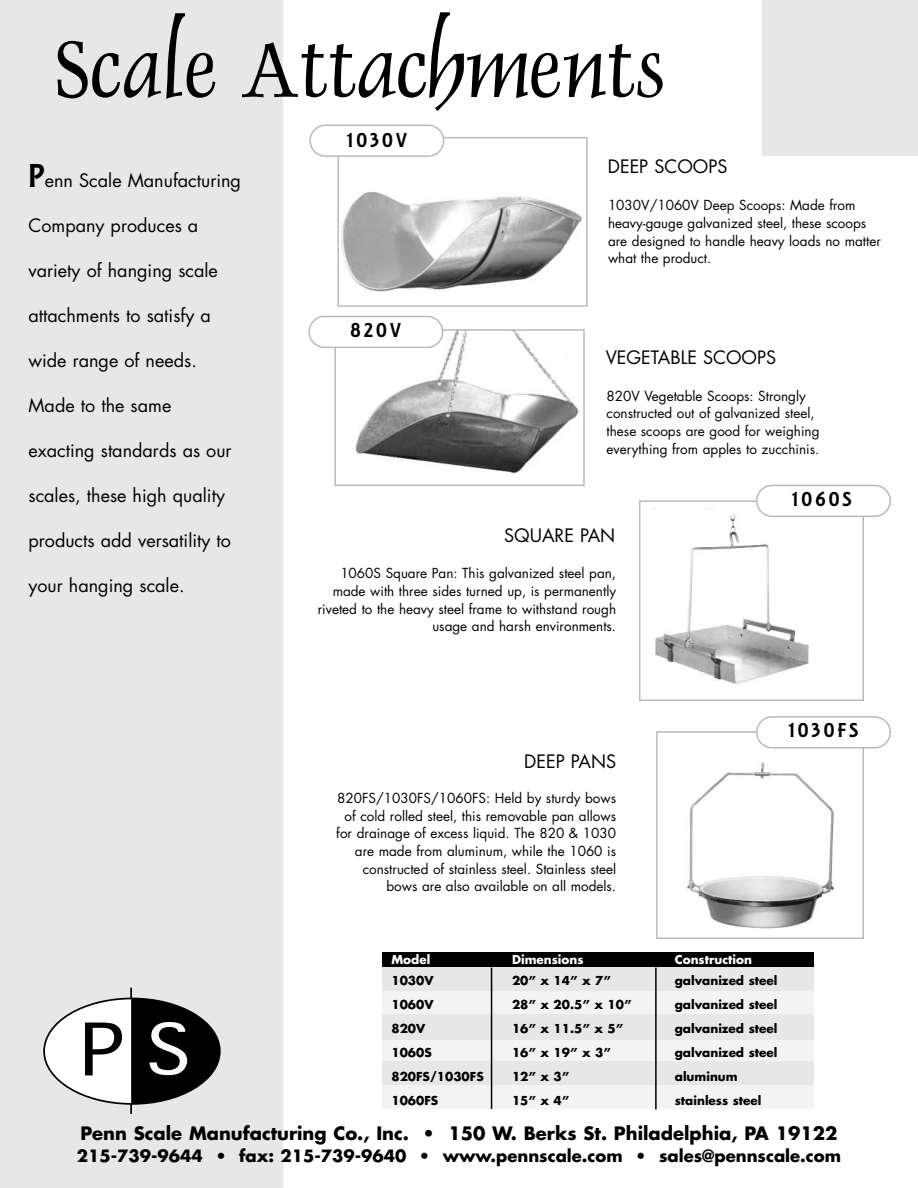
<style>
.page{position:relative;width:918px;height:1188px;background:#fff}
.page>*{position:absolute;margin:0;border:0;box-sizing:border-box;transform-origin:0 0}
.t1{font:90px "Delphin One";color:#000}
.t2{font:21px "Equinox Beta Plain";letter-spacing:.155em;color:#000}
.t3{font:18px "Futura";color:#000}
.t4{font:700 18px "Futura";color:#000}
.t5{font:700 16.5px "Futura";color:#000}
.t6{font:13.5px/17.7px "Futura";color:#000;text-align:right}
.t7{font:700 12px "Futura";color:#000}
.t8{font:700 12px "Futura";color:#fff}
.s1{font-family:"Equinox Beta Plain";font-size:34.5px}
</style>
<div class="page">
<img style="left:341px;top:140px;width:241px;height:152px">
<div style="left:337px;top:137px;width:251px;height:170px;border:2px solid #bababa"></div>
<svg style="left:309px;top:124px;width:135px;height:33px"></svg>
<img style="left:687px;top:763px;width:148px;height:166px">
<div style="left:656px;top:731px;width:208px;height:208px;border:2px solid #bababa"></div>
<svg style="left:756px;top:716px;width:135px;height:33px"></svg>
<img style="left:655px;top:514px;width:154px;height:170px">
<div style="left:639px;top:500px;width:225px;height:201px;border:2px solid #bababa"></div>
<svg style="left:756px;top:485px;width:135px;height:32px"></svg>
<div style="left:762px;top:0;width:156px;height:156px;background:#e7e7e7"></div>
<div style="left:0;top:0;width:284px;height:1188px;background:#e7e7e7"></div>
<img style="left:355px;top:332px;width:224px;height:142px">
<div style="left:335px;top:329px;width:250px;height:157px;border:2px solid #bababa"></div>
<svg style="left:308px;top:316px;width:135px;height:32px"></svg>
<hr style="left:130px;top:988px;width:2px;height:126px;background:#000">
<svg style="left:44px;top:998px;width:176px;height:106px"></svg>
<div style="left:382px;top:952px;width:432px;height:15px;background:#000"></div>
<div style="left:382px;top:967px;width:432px;height:24px;background:#e7e7e7"></div>
<div style="left:382px;top:991px;width:432px;height:24px;background:#f2f3f2"></div>
<div style="left:382px;top:1040px;width:432px;height:23px;background:#f2f3f2"></div>
<div style="left:382px;top:1085px;width:432px;height:24px;background:#f2f3f2"></div>
<div style="left:382px;top:1015px;width:432px;height:25px;background:#e7e7e7"></div>
<div style="left:382px;top:1061px;width:432px;height:24px;background:#e7e7e7"></div>
<hr style="left:655px;top:968px;width:2px;height:142px;background:#000">
<hr style="left:491px;top:968px;width:1px;height:141px;background:#000">
<h1 class="t1" style="left:55px;top:31px;width:611px">Scale Attachments</h1>
<h3 class="t3" style="left:29px;top:172px;width:214px"><span class="s1">P</span>enn Scale Manufacturing</h3>
<h3 class="t3" style="left:29px;top:217px;width:171px">Company produces a</h3>
<h3 class="t3" style="left:29px;top:262px;width:191px">variety of hanging scale</h3>
<h3 class="t3" style="left:29px;top:307px;width:184px">attachments to satisfy a</h3>
<h3 class="t3" style="left:29px;top:352px;width:170px">wide range of needs.</h3>
<h3 class="t3" style="left:29px;top:397px;width:144px">Made to the same</h3>
<h3 class="t3" style="left:29px;top:442px;width:205px">exacting standards as our</h3>
<h3 class="t3" style="left:29px;top:487px;width:198px">scales, these high quality</h3>
<h3 class="t3" style="left:29px;top:532px;width:204px">products add versatility to</h3>
<h3 class="t3" style="left:29px;top:577px;width:158px">your hanging scale.</h3>
<h2 class="t2" style="left:347px;top:132px;width:61px">1030V</h2>
<h2 class="t2" style="left:351px;top:322px;width:52px">820V</h2>
<h3 class="t3" style="left:608px;top:159px;width:121px">DEEP SCOOPS</h3>
<p class="t6" style="left:608px;top:198px;width:274px;text-align:left">1030V/1060V Deep Scoops: Made from heavy-gauge galvanized steel, these scoops are designed to handle heavy loads no matter what the product.</p>
<h3 class="t3" style="left:606px;top:349px;width:172px">VEGETABLE SCOOPS</h3>
<p class="t6" style="left:607px;top:388px;width:214px;text-align:left">820V Vegetable Scoops: Strongly constructed out of galvanized steel, these scoops are good for weighing everything from apples to zucchinis.</p>
<h3 class="t3" style="left:504px;top:527px;width:113px">SQUARE PAN</h3>
<h2 class="t2" style="left:792px;top:491px;width:61px">1060S</h2>
<p class="t6" style="left:318px;top:566px;width:300px">1060S Square Pan: This galvanized steel pan, made with three sides turned up, is permanently riveted to the heavy steel frame to withstand rough usage and harsh environments.</p>
<h3 class="t3" style="left:524px;top:754px;width:93px">DEEP PANS</h3>
<p class="t6" style="left:336px;top:790px;width:281px">820FS/1030FS/1060FS: Held by sturdy bows of cold rolled steel, this removable pan allows for drainage of excess liquid. The 820 &amp; 1030 are made from aluminum, while the 1060 is constructed of stainless steel. Stainless steel bows are also available on all models.</p>
<h2 class="t2" style="left:789px;top:722px;width:71px">1030FS</h2>
<p class="t8" style="left:391px;top:954px;width:40px">Model</p>
<p class="t8" style="left:512px;top:954px;width:73px">Dimensions</p>
<p class="t8" style="left:675px;top:954px;width:79px">Construction</p>
<p class="t7" style="left:391px;top:975px;width:44px">1030V</p>
<p class="t7" style="left:512px;top:975px;width:100px">20” x 14” x 7”</p>
<p class="t7" style="left:675px;top:975px;width:104px">galvanized steel</p>
<p class="t7" style="left:391px;top:999px;width:44px">1060V</p>
<p class="t7" style="left:512px;top:999px;width:121px">28” x 20.5” x 10”</p>
<p class="t7" style="left:675px;top:999px;width:104px">galvanized steel</p>
<p class="t7" style="left:391px;top:1023px;width:35px">820V</p>
<p class="t7" style="left:512px;top:1023px;width:113px">16” x 11.5” x 5”</p>
<p class="t7" style="left:675px;top:1023px;width:104px">galvanized steel</p>
<p class="t7" style="left:391px;top:1047px;width:42px">1060S</p>
<p class="t7" style="left:512px;top:1047px;width:100px">16” x 19” x 3”</p>
<p class="t7" style="left:675px;top:1047px;width:104px">galvanized steel</p>
<p class="t7" style="left:391px;top:1071px;width:94px">820FS/1030FS</p>
<p class="t7" style="left:512px;top:1071px;width:59px">12” x 3”</p>
<p class="t7" style="left:675px;top:1071px;width:64px">aluminum</p>
<p class="t7" style="left:391px;top:1095px;width:48px">1060FS</p>
<p class="t7" style="left:512px;top:1095px;width:59px">15” x 4”</p>
<p class="t7" style="left:675px;top:1095px;width:88px">stainless steel</p>
<h3 class="t4" style="left:80px;top:1125px;width:759px">Penn Scale Manufacturing Co., Inc. • 150 W. Berks St. Philadelphia, PA 19122</h3>
<p class="t5" style="left:77px;top:1148px;width:766px">215-739-9644 • fax: 215-739-9640 • www.pennscale.com • sales@pennscale.com</p>
</div>
